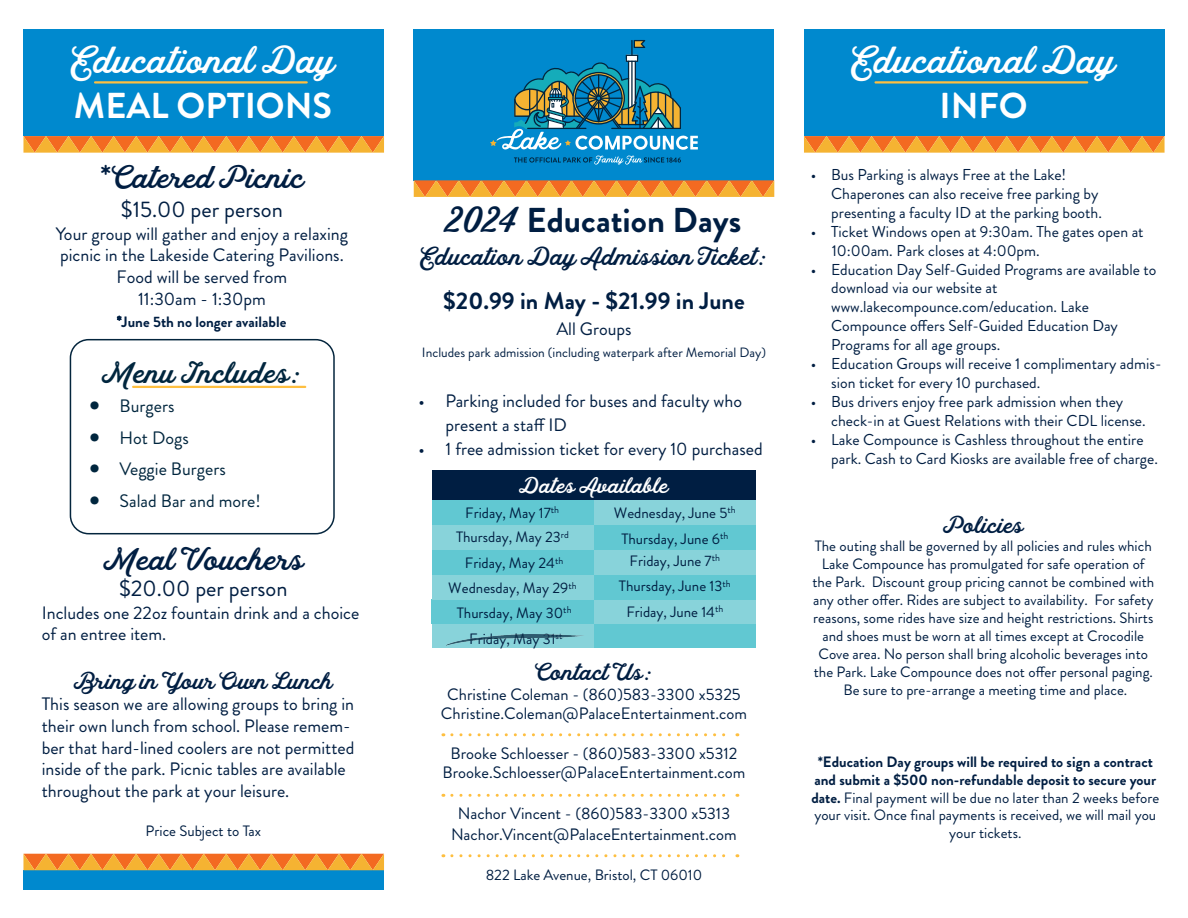
<style>
.page{position:relative;width:1188px;height:918px;background:#fff}
.page>*{position:absolute;margin:0;border:0;box-sizing:border-box;transform-origin:0 0}
.t1{font:36px "Hanley Script";color:#fff}
.t2{font:700 36px "Brandon Grotesque";color:#fff}
.t3{font:700 34.5px "Brandon Grotesque";color:#001e42}
.t4{font:30px "Hanley Script";color:#001e42}
.t5{font:28.5px "Hanley Script";color:#00263e}
.t6{font:24px/44.1px "Hanley Script";color:#001e42;text-align:center}
.t7{font:22.5px "Hanley Script";color:#001e42}
.t8{font:22.5px "Brandon Grotesque";color:#001e42}
.t9{font:21px "Hanley Script";color:#fff}
.t10{font:18px/21.6px "Brandon Grotesque";color:#001e42}
.t11{font:18px "Brandon Grotesque";color:#00263e}
.t12{font:16.5px/19.2px "Brandon Grotesque";color:#001e42;text-align:center}
.t13{font:15.75px/18.9px "Brandon Grotesque";color:#001e42}
.t14{font:15px/18px "Brandon Grotesque";color:#001e42;text-align:center}
.t15{font:700 15px "Brandon Grotesque";color:#001f43}
.t16{font:13.5px "Brandon Grotesque";color:#001e42}
.s1{font-weight:400}
.s2{font-family:"Hanley Script";font-weight:400}
.s3{font-family:"Brandon Grotesque";font-weight:700}
.s4{font-weight:700}
</style>
<div class="page">
<div style="left:70px;top:339px;width:265px;height:195px;border:2px solid #04253d;border-radius:18px"></div>
<div style="left:23px;top:29px;width:361px;height:107px;background:#0089ce"></div>
<div style="left:594px;top:623px;width:162px;height:25px;background:#61c8d2"></div>
<div style="left:432px;top:623px;width:162px;height:25px;background:#88d3da"></div>
<div style="left:23px;top:870px;width:361px;height:19px;background:#0089ce"></div>
<hr style="left:95px;top:81px;width:212px;height:3px;background:#febf40">
<svg style="left:23px;top:136px;width:361px;height:17px;background:#f49332"></svg>
<div style="left:804px;top:29px;width:361px;height:107px;background:#0089ce"></div>
<hr style="left:876px;top:81px;width:211px;height:3px;background:#febf40">
<svg style="left:804px;top:136px;width:361px;height:17px;background:#f49332"></svg>
<svg style="left:23px;top:854px;width:361px;height:16px;background:#f4912d"></svg>
<div style="left:414px;top:29px;width:360px;height:151px;background:#0089ce"></div>
<svg style="left:414px;top:180px;width:360px;height:17px;background:#ee9131"></svg>
<svg style="left:490px;top:40px;width:208px;height:125px"></svg>
<svg style="left:452px;top:733px;width:286px;height:3px"></svg>
<svg style="left:452px;top:794px;width:286px;height:3px"></svg>
<svg style="left:452px;top:854px;width:286px;height:3px"></svg>
<div style="left:432px;top:470px;width:324px;height:31px;background:#001e42"></div>
<div style="left:432px;top:500px;width:162px;height:25px;background:#61c8d2"></div>
<div style="left:594px;top:500px;width:162px;height:25px;background:#88d3da"></div>
<div style="left:432px;top:525px;width:162px;height:25px;background:#88d3da"></div>
<div style="left:594px;top:525px;width:162px;height:25px;background:#61c8d2"></div>
<div style="left:432px;top:550px;width:162px;height:25px;background:#61c8d2"></div>
<div style="left:432px;top:599px;width:162px;height:25px;background:#61c8d2"></div>
<div style="left:594px;top:550px;width:162px;height:25px;background:#88d3da"></div>
<div style="left:594px;top:599px;width:162px;height:25px;background:#88d3da"></div>
<div style="left:432px;top:575px;width:162px;height:24px;background:#88d3da"></div>
<div style="left:594px;top:575px;width:162px;height:24px;background:#61c8d2"></div>
<hr style="left:133px;top:386px;width:172px;height:2px;background:#febf40">
<img style="left:447px;top:634px;width:136px;height:11px">
<p class="t1" style="left:71px;top:37px;width:266px">Educational Day</p>
<p class="t2" style="left:74px;top:80px;width:260px">MEAL OPTIONS</p>
<h3 class="t4" style="left:100px;top:158px;width:206px">*Catered Picnic</h3>
<h3 class="t8" style="left:121px;top:194px;width:163px">$15.00 per person</h3>
<p class="t10" style="left:56px;top:223px;width:294px;text-align:center">Your group will gather and enjoy a relaxing picnic in the Lakeside Catering Pavilions.<br>Food will be served from<br>11:30am - 1:30pm</p>
<p class="t15" style="left:117px;top:311px;width:171px"><span class="s1">*</span>June 5th no longer available</p>
<h3 class="t5" style="left:102px;top:354px;width:202px">Menu Includes:</h3>
<p class="t11" style="left:90px;top:394px;width:86px">• Burgers</p>
<p class="t11" style="left:90px;top:425px;width:101px">• Hot Dogs</p>
<p class="t11" style="left:90px;top:457px;width:138px">• Veggie Burgers</p>
<p class="t11" style="left:90px;top:488px;width:173px">• Salad Bar and more!</p>
<p class="t4" style="left:103px;top:540px;width:202px">Meal Vouchers</p>
<p class="t8" style="left:119px;top:573px;width:170px">$20.00 per person</p>
<p class="t10" style="left:42px;top:602px;width:319px">Includes one 22oz fountain drink and a choice of an entree item.</p>
<p class="t7" style="left:74px;top:666px;width:261px">Bring in Your Own Lunch</p>
<p class="t10" style="left:42px;top:694px;width:314px">This season we are allowing groups to bring in their own lunch from school. Please remem&shy;ber that hard-lined coolers are not permitted inside of the park. Picnic tables are available throughout the park at your leisure.</p>
<p class="t14" style="left:146px;top:822px;width:117px">Price Subject to Tax</p>
<p class="t3" style="left:446px;top:196px;width:297px"><span class="s2">2024</span> Education Days</p>
<p class="t6" style="left:420px;top:236px;width:349px">Education Day Admission Ticket: <span class="s3">$20.99 in May - $21.99 in June</span></p>
<p class="t10" style="left:556px;top:319px;width:77px">All Groups</p>
<p class="t16" style="left:422px;top:343px;width:346px">Includes park admission (including waterpark after Memorial Day)</p>
<p class="t10" style="left:446px;top:389px;width:298px;line-height:24px;text-indent:-27px">• Parking included for buses and faculty who present a staff ID</p>
<p class="t10" style="left:419px;top:438px;width:346px">• 1 free admission ticket for every 10 purchased</p>
<p class="t9" style="left:519px;top:472px;width:151px">Dates Available</p>
<p class="t14" style="left:465px;top:504px;width:95px">Friday, May 17<sup>th</sup></p>
<p class="t14" style="left:614px;top:500px;width:123px;line-height:26px">Wednesday, June 5<sup>th<br></sup>Thursday, June 6<sup>th</sup></p>
<p class="t14" style="left:619px;top:548px;width:113px;line-height:25.5px">Friday, June 7<sup>th<br></sup>Thursday, June 13<sup>th<br></sup>Friday, June 14<sup>th</sup></p>
<p class="t14" style="left:448px;top:525px;width:130px;line-height:25.2px">Thursday, May 23<sup>rd<br></sup>Friday, May 24<sup>th<br></sup>Wednesday, May 29<sup>th<br></sup>Thursday, May 30<sup>th</sup></p>
<p class="t14" style="left:469px;top:630px;width:95px">Friday, May 31<sup>st</sup></p>
<p class="t7" style="left:535px;top:658px;width:119px">Contact Us:</p>
<p class="t12" style="left:441px;top:685px;width:308px">Christine Coleman - (860)583-3300 x5325<br>Christine.Coleman@PalaceEntertainment.com</p>
<p class="t12" style="left:442px;top:744px;width:304px">Brooke Schloesser - (860)583-3300 x5312<br>Brooke.Schloesser@PalaceEntertainment.com</p>
<p class="t12" style="left:451px;top:802px;width:287px;line-height:21.6px">Nachor Vincent - (860)583-3300 x5313<br>Nachor.Vincent@PalaceEntertainment.com</p>
<p class="t14" style="left:486px;top:866px;width:218px">822 Lake Avenue, Bristol, CT 06010</p>
<p class="t1" style="left:851px;top:37px;width:266px">Educational Day</p>
<p class="t2" style="left:939px;top:80px;width:90px">INFO</p>
<p class="t13" style="left:831px;top:165px;width:272px;text-indent:-20px">• Bus Parking is always Free at the Lake!<br>Chaperones can also receive free parking by presenting a faculty ID at the parking booth.</p>
<p class="t13" style="left:832px;top:222px;width:313px;line-height:19.4px;text-indent:-21px">• Ticket Windows open at 9:30am. The gates open at<br>10:00am. Park closes at 4:00pm.</p>
<p class="t13" style="left:831px;top:260px;width:327px;text-indent:-20px">• Education Day Self-Guided Programs are available to download via our website at www.lakecompounce.com/education. Lake Compounce offers Self-Guided Education Day Programs for all age groups.</p>
<p class="t13" style="left:831px;top:354px;width:332px;text-indent:-20px">• Education Groups will receive 1 complimentary admis&shy;sion ticket for every 10 purchased.</p>
<p class="t13" style="left:831px;top:392px;width:316px;text-indent:-20px">• Bus drivers enjoy free park admission when they check-in at Guest Relations with their CDL license.</p>
<p class="t13" style="left:831px;top:430px;width:328px;text-indent:-20px">• Lake Compounce is Cashless throughout the entire park. Cash to Card Kiosks are available free of charge.</p>
<p class="t7" style="left:943px;top:511px;width:82px">Policies</p>
<p class="t14" style="left:812px;top:537px;width:343px">The outing shall be governed by all policies and rules which Lake Compounce has promulgated for safe operation of the Park. Discount group pricing cannot be combined with any other offer. Rides are subject to availability. For safety reasons, some rides have size and height restrictions. Shirts and shoes must be worn at all times except at Crocodile Cove area. No person shall bring alcoholic beverages into the Park. Lake Compounce does not offer personal paging.<br>Be sure to pre-arrange a meeting time and place.</p>
<p class="t14" style="left:811px;top:753px;width:349px"><span class="s4">*Education Day groups will be required to sign a contract and submit a $500 non-refundable deposit to secure your date.</span> Final payment will be due no later than 2 weeks before your visit. Once final payments is received, we will mail you your tickets.</p>
</div>
